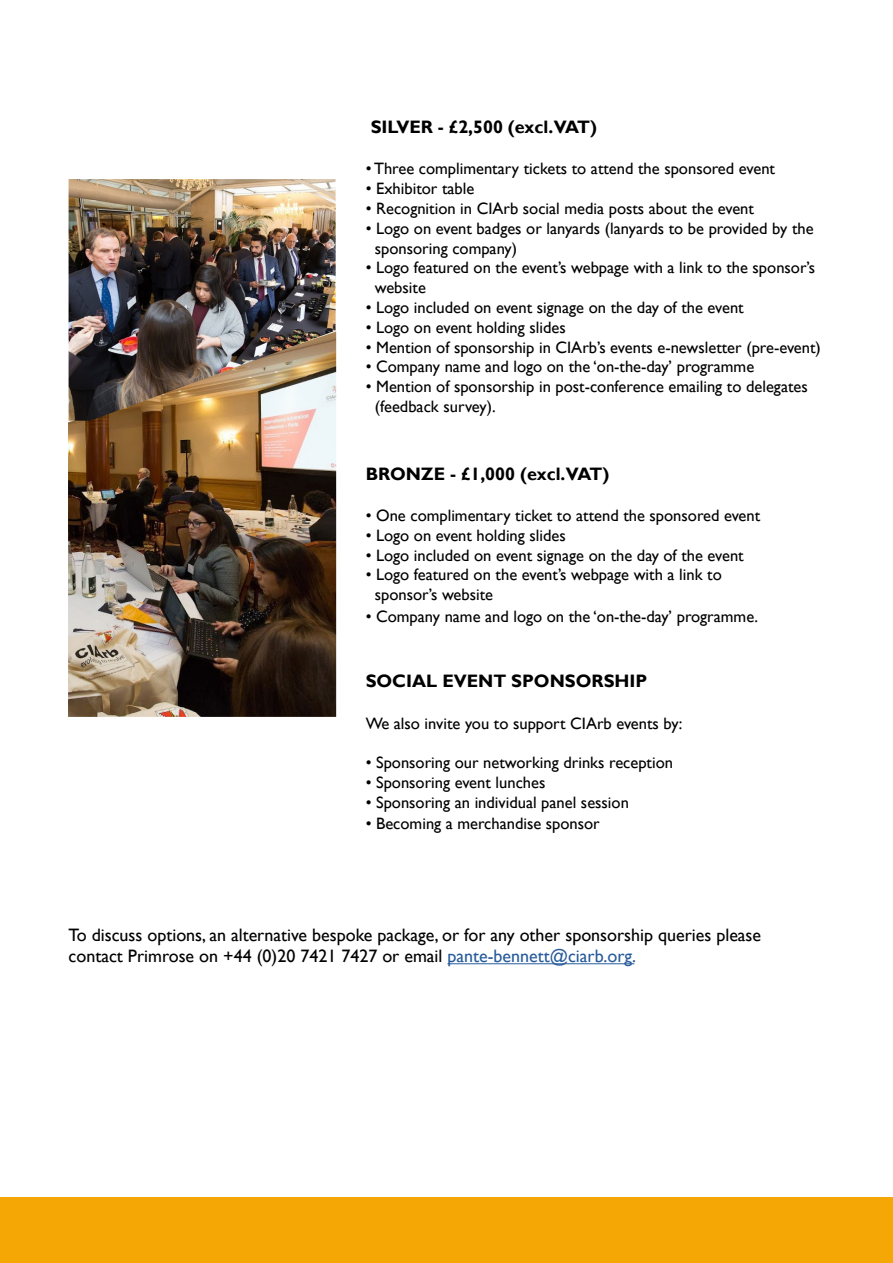
<style>
.page{position:relative;width:893px;height:1263px;background:#fff}
.page>*{position:absolute;margin:0;border:0;box-sizing:border-box;transform-origin:0 0}
.t1{font:18px/21.6px "Gill Sans";color:#000}
.t2{font:700 18px "Gill Sans";color:#000}
.t3{font:16.5px/19.8px "Gill Sans";color:#000}
.s1{color:#275b9b}
</style>
<div class="page">
<img style="left:68px;top:331px;width:268px;height:386px">
<img style="left:69px;top:179px;width:267px;height:242px">
<hr style="left:447px;top:963px;width:187px;height:1px;background:#275b9b">
<div style="left:0;top:1198px;width:893px;height:65px;background:#f5a706"></div>
<p class="t2" style="left:371px;top:116px;width:228px">SILVER - £2,500 (excl.VAT)</p>
<p class="t3" style="left:366px;top:159px;width:411px">• Three complimentary tickets to attend the sponsored event</p>
<p class="t3" style="left:366px;top:179px;width:110px">• Exhibitor table</p>
<p class="t3" style="left:366px;top:199px;width:390px">• Recognition in CIArb social media posts about the event</p>
<p class="t3" style="left:375px;top:219px;width:440px;text-indent:-9px">• Logo on event badges or lanyards (lanyards to be provided by the sponsoring company)</p>
<p class="t3" style="left:375px;top:258px;width:442px;text-indent:-9px">• Logo featured on the event’s webpage with a link to the sponsor’s website</p>
<p class="t3" style="left:366px;top:298px;width:380px">• Logo included on event signage on the day of the event</p>
<p class="t3" style="left:366px;top:318px;width:202px">• Logo on event holding slides</p>
<p class="t3" style="left:366px;top:337px;width:457px">• Mention of sponsorship in CIArb’s events e-newsletter (pre-event)</p>
<p class="t3" style="left:366px;top:357px;width:390px">• Company name and logo on the ‘on-the-day’ programme</p>
<p class="t3" style="left:375px;top:377px;width:434px;text-indent:-9px">• Mention of sponsorship in post-conference emailing to delegates (feedback survey).</p>
<p class="t2" style="left:366px;top:463px;width:245px">BRONZE - £1,000 (excl.VAT)</p>
<p class="t3" style="left:366px;top:506px;width:396px">• One complimentary ticket to attend the sponsored event</p>
<p class="t3" style="left:366px;top:526px;width:202px">• Logo on event holding slides</p>
<p class="t3" style="left:366px;top:545px;width:380px">• Logo included on event signage on the day of the event</p>
<p class="t3" style="left:375px;top:565px;width:348px;text-indent:-9px">• Logo featured on the event’s webpage with a link to sponsor’s website</p>
<p class="t3" style="left:366px;top:607px;width:394px">• Company name and logo on the ‘on-the-day’ programme.</p>
<p class="t2" style="left:366px;top:670px;width:283px">SOCIAL EVENT SPONSORSHIP</p>
<p class="t3" style="left:366px;top:713px;width:318px">We also invite you to support CIArb events by:</p>
<p class="t3" style="left:366px;top:753px;width:309px">• Sponsoring our networking drinks reception</p>
<p class="t3" style="left:366px;top:773px;width:181px">• Sponsoring event lunches</p>
<p class="t3" style="left:366px;top:793px;width:265px">• Sponsoring an individual panel session</p>
<p class="t3" style="left:366px;top:814px;width:236px">• Becoming a merchandise sponsor</p>
<p class="t1" style="left:69px;top:924px;width:694px">To discuss options, an alternative bespoke package, or for any other sponsorship queries please contact Primrose on +44 (0)20 7421 7427 or email <span class="s1">pante-bennett@ciarb.org.</span></p>
</div>
